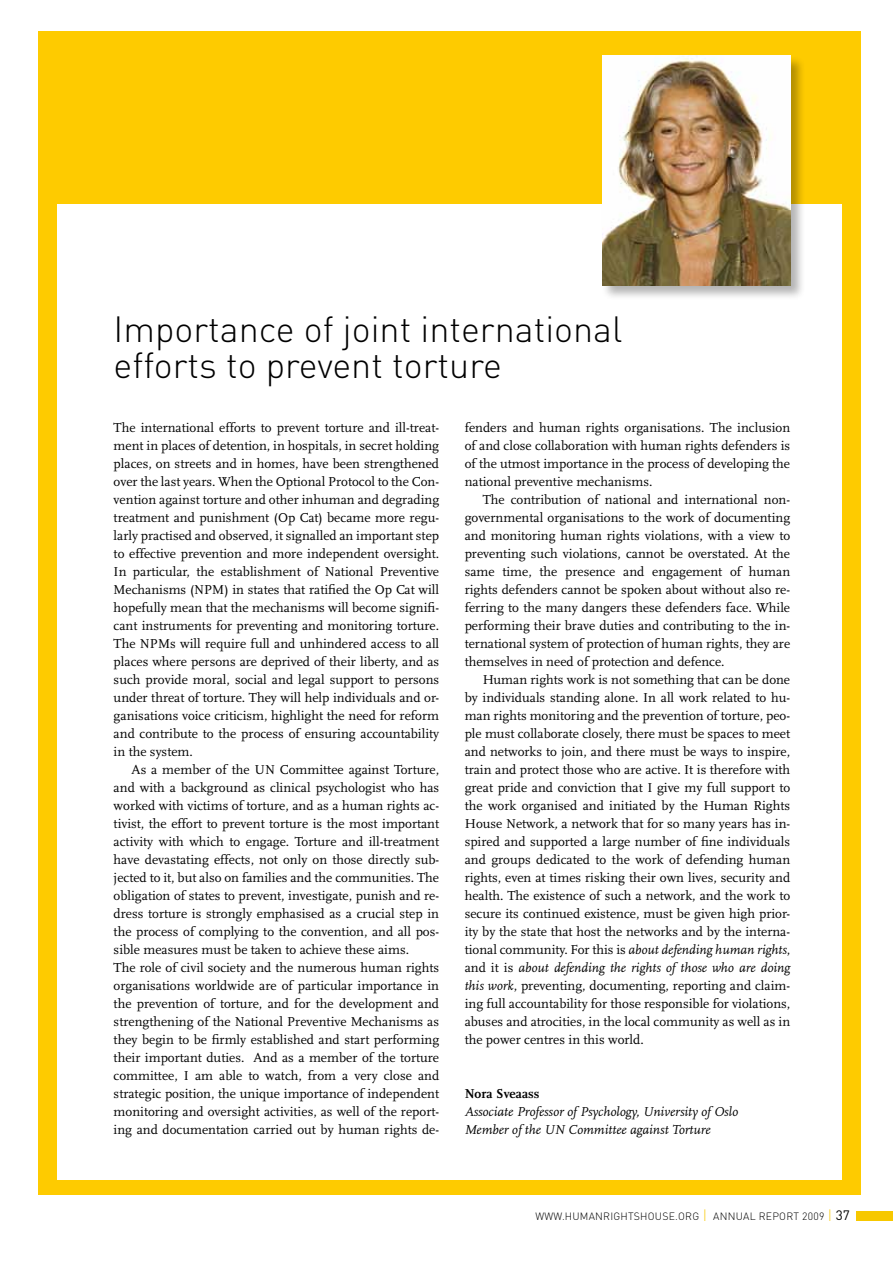
<style>
.page{position:relative;width:893px;height:1263px;background:#fff}
.page>*{position:absolute;margin:0;border:0;box-sizing:border-box;transform-origin:0 0}
.t1{font:300 36px/36px "DIN";color:#000}
.t2{font:700 36px "DIN";color:#000}
.t3{font:13.5px/18px "Scala";color:#000;text-align:justify}
.t4{font:italic 13.5px/18px "Scala";color:#000}
.t5{font:700 13.5px "Scala";color:#000}
.t6{font:300 10.5px "DIN";letter-spacing:.02em;color:#000}
.s1{font-style:italic}
.s2{font-weight:300}
.s3{font-size:13.5px;color:#f7c800}
.s4{font-weight:400;font-size:13.5px}
</style>
<div class="page">
<div style="left:39px;top:32px;width:822px;height:1163px;background:#fecb00"></div>
<div style="left:57px;top:204px;width:785px;height:975px;background:#fff"></div>
<div style="left:602px;top:55px;width:204px;height:246px;background:#000;opacity:.3"></div>
<img style="left:603px;top:56px;width:187px;height:230px">
<div style="left:857px;top:1210px;width:36px;height:10px;background:#f7c800"></div>
<h1 class="t1" style="left:114px;top:311px;width:510px">I mportance of joint international efforts to prevent torture</h1>
<p class="t3" style="left:114px;top:419px;width:327px">The international efforts to prevent torture and ill-treat&shy;ment in places of detention, in hospitals, in secret holding places, on streets and in homes, have been strengthened over the last years. When the Optional Protocol to the Con&shy;vention against torture and other inhuman and degrading treatment and punishment (Op Cat) became more regu&shy;larly practised and observed, it signalled an important step to effective prevention and more independent oversight.<br>In particular, the establishment of National Preventive Mechanisms (NPM) in states that ratified the Op Cat will hopefully mean that the mechanisms will become signifi&shy;cant instruments for preventing and monitoring torture.<br>The NPMs will require full and unhindered access to all places where persons are deprived of their liberty, and as such provide moral, social and legal support to persons under threat of torture. They will help individuals and or&shy;ganisations voice criticism, highlight the need for reform and contribute to the process of ensuring accountability in the system.</p>
<p class="t3" style="left:114px;top:761px;width:327px;text-align:left;text-indent:18px">As a member of the UN Committee against Torture, and with a background as clinical psychologist who has worked with victims of torture, and as a human rights ac&shy;tivist, the effort to prevent torture is the most important activity with which to engage. Torture and ill-treatment have devastating effects, not only on those directly sub&shy;jected to it, but also on families and the communities. The obligation of states to prevent, investigate, punish and re&shy;dress torture is strongly emphasised as a crucial step in the process of complying to the convention, and all pos&shy;sible measures must be taken to achieve these aims.<br>The role of civil society and the numerous human rights organisations worldwide are of particular importance in the prevention of torture, and for the development and strengthening of the National Preventive Mechanisms as they begin to be firmly established and start performing their important duties. And as a member of the torture committee, I am able to watch, from a very close and strategic position, the unique importance of independent monitoring and oversight activities, as well of the report&shy;ing and documentation carried out by human rights de-</p>
<p class="t3" style="left:465px;top:419px;width:327px">fenders and human rights organisations. The inclusion of and close collaboration with human rights defenders is of the utmost importance in the process of developing the national preventive mechanisms.</p>
<p class="t3" style="left:465px;top:491px;width:327px;text-indent:18px">The contribution of national and international non&shy;governmental organisations to the work of documenting and monitoring human rights violations, with a view to preventing such violations, cannot be overstated. At the same time, the presence and engagement of human rights defenders cannot be spoken about without also re&shy;ferring to the many dangers these defenders face. While performing their brave duties and contributing to the in&shy;ternational system of protection of human rights, they are themselves in need of protection and defence.</p>
<p class="t3" style="left:465px;top:671px;width:327px;text-indent:18px">Human rights work is not something that can be done by individuals standing alone. In all work related to hu&shy;man rights monitoring and the prevention of torture, peo&shy;ple must collaborate closely, there must be spaces to meet and networks to join, and there must be ways to inspire, train and protect those who are active. It is therefore with great pride and conviction that I give my full support to the work organised and initiated by the Human Rights House Network<span class="s1">,</span> a network that for so many years has in&shy;spired and supported a large number of fine individuals and groups dedicated to the work of defending human rights, even at times risking their own lives, security and health. The existence of such a network, and the work to secure its continued existence, must be given high prior&shy;ity by the state that host the networks and by the interna&shy;tional community. For this is <span class="s1">about defending human rights</span>, and it is <span class="s1">about defending the rights of those who are doing this work</span>, preventing, documenting, reporting and claim&shy;ing full accountability for those responsible for violations, abuses and atrocities, in the local community as well as in the power centres in this world.</p>
<h1 class="t1" style="left:57px;top:549px;width:21px">LETTER</h1>
<h1 class="t2" style="left:192px;top:544px;width:311px"><span class="s2">OF</span> ENDORSEMENT</h1>
<p class="t5" style="left:465px;top:1086px;width:76px">Nora Sveaass</p>
<p class="t4" style="left:465px;top:1103px;width:275px">Associate Professor of Psychology, University of Oslo<br>Member of the UN Committee against Torture</p>
<p class="t6" style="left:535px;top:1210px;width:316px">www.humanrightshouse.org <span class="s3">|</span> annual report 2009 <span class="s3">|</span> <span class="s4">37</span></p>
</div>
